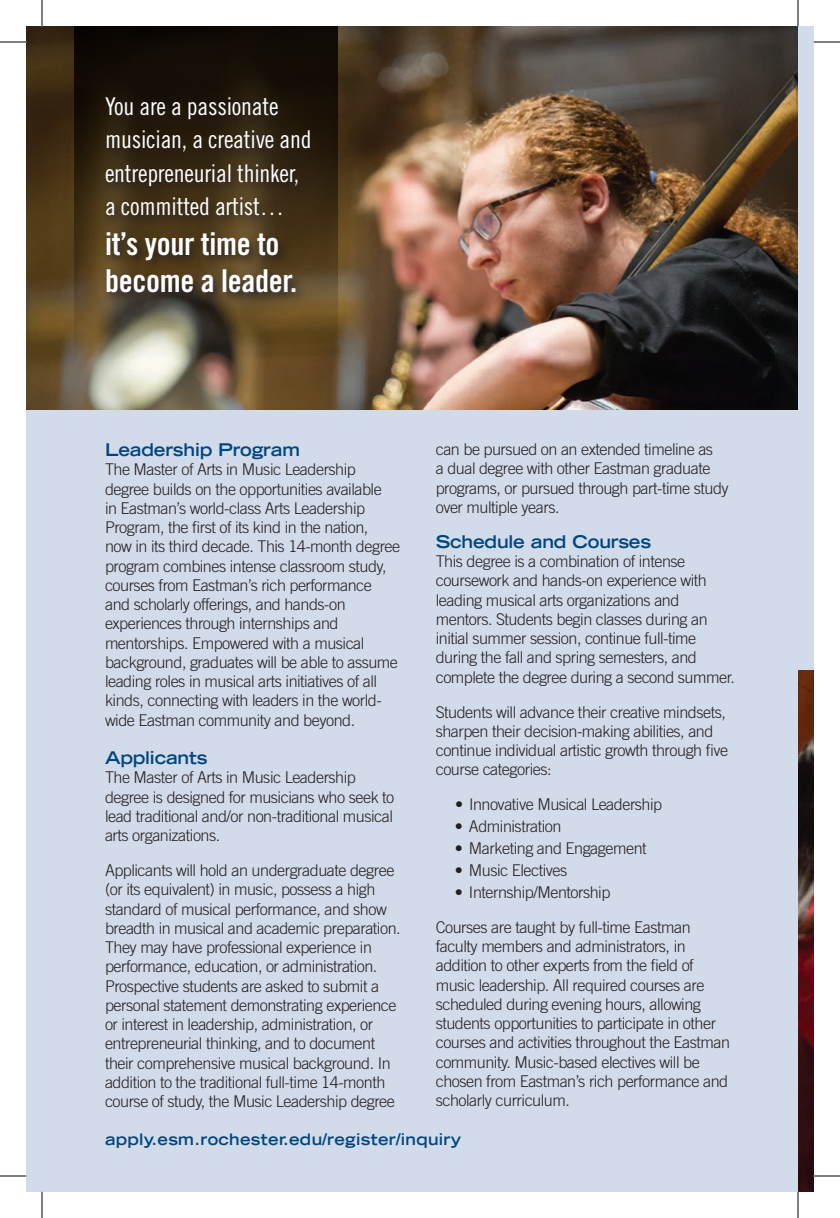
<style>
.page{position:relative;width:840px;height:1218px;background:#fff}
.page>*{position:absolute;margin:0;border:0;box-sizing:border-box;transform-origin:0 0}
.description{font:31.5px/36.8px "Trade Gothic LT Std Bd Cn 20";letter-spacing:-.01em;color:#fff}
.description-2{font:24.5px/33.2px "Trade Gothic LT Std Cn 18";letter-spacing:-.01em;color:#fff}
.subhead{font:700 expanded 17.5px "Trade Gothic LT Std";letter-spacing:-.01em;color:#00467e}
.First_copy{font:700 expanded 17.5px "Trade Gothic LT Std";letter-spacing:-.01em;color:#00467e}
.subhead-2{font:300 16.1px/19.2px "Trade Gothic LT Std";letter-spacing:-.03em;color:#231f20}
.First_copy-2{font:300 16.1px/19.2px "Trade Gothic LT Std";letter-spacing:-.03em;color:#231f20}
.subhead-3{font:700 expanded 15.75px "Trade Gothic LT Std";letter-spacing:.02em;color:#00467e}
</style>
<div class="page">
<div style="left:26px;top:26px;width:788px;height:1166px;background:#d2dbea"></div>
<img style="left:26px;top:26px;width:772px;height:384px">
<img style="left:798px;top:671px;width:16px;height:521px">
<svg style="left:75px;top:26px;width:263px;height:332px"></svg>
<svg style="left:102px;top:94px;width:221px;height:211px"></svg>
<svg style="left:0;top:42px;width:26px;height:1px"></svg>
<svg style="left:814px;top:42px;width:26px;height:1px"></svg>
<svg style="left:0;top:1176px;width:26px;height:1px"></svg>
<svg style="left:814px;top:1176px;width:26px;height:1px"></svg>
<svg style="left:42px;top:0;width:1px;height:26px"></svg>
<svg style="left:42px;top:1192px;width:1px;height:26px"></svg>
<svg style="left:798px;top:0;width:1px;height:26px"></svg>
<svg style="left:798px;top:1192px;width:1px;height:26px"></svg>
<p class="description-2" style="left:105px;top:90px;width:208px">You are a passionate musician, a creative and entrepreneurial thinker, a committed artist…</p>
<p class="description" style="left:105px;top:225px;width:194px">it’s your time to become a leader.</p>
<p class="subhead" style="left:105px;top:438px;width:196px">Leadership Program</p>
<p class="First_copy-2" style="left:105px;top:460px;width:297px">The Master of Arts in Music Leadership degree builds on the opportunities available<br>in Eastman’s world-class Arts Leadership Program, the first of its kind in the nation,<br>now in its third decade. This 14-month degree program combines intense classroom study, courses from Eastman’s rich performance and scholarly offerings, and hands-on experiences through internships and mentorships. Empowered with a musical background, graduates will be able to assume leading roles in musical arts initiatives of all kinds, connecting with leaders in the world&shy;wide Eastman community and beyond.</p>
<p class="First_copy" style="left:105px;top:746px;width:104px">Applicants</p>
<p class="First_copy-2" style="left:105px;top:768px;width:291px">The Master of Arts in Music Leadership degree is designed for musicians who seek to lead traditional and/or non-traditional musical arts organizations.</p>
<p class="subhead-2" style="left:105px;top:861px;width:297px">Applicants will hold an undergraduate degree (or its equivalent) in music, possess a high standard of musical performance, and show breadth in musical and academic preparation.<br>They may have professional experience in performance, education, or administration.<br>Prospective students are asked to submit a personal statement demonstrating experience or interest in leadership, administration, or entrepreneurial thinking, and to document their comprehensive musical background. In addition to the traditional full-time 14-month course of study, the Music Leadership degree</p>
<p class="subhead-2" style="left:436px;top:439px;width:295px">can be pursued on an extended timeline as<br>a dual degree with other Eastman graduate programs, or pursued through part-time study over multiple years.</p>
<p class="subhead" style="left:436px;top:530px;width:217px">Schedule and Courses</p>
<p class="subhead-2" style="left:436px;top:552px;width:301px">This degree is a combination of intense coursework and hands-on experience with leading musical arts organizations and mentors. Students begin classes during an initial summer session, continue full-time during the fall and spring semesters, and complete the degree during a second summer.</p>
<p class="subhead-2" style="left:436px;top:702px;width:294px">Students will advance their creative mindsets, sharpen their decision-making abilities, and continue individual artistic growth through five course categories:</p>
<p class="subhead-2" style="left:455px;top:795px;width:209px">• Innovative Musical Leadership</p>
<p class="subhead-2" style="left:455px;top:817px;width:108px">• Administration</p>
<p class="subhead-2" style="left:455px;top:839px;width:193px">• Marketing and Engagement</p>
<p class="subhead-2" style="left:455px;top:860px;width:114px">• Music Electives</p>
<p class="subhead-2" style="left:455px;top:882px;width:157px">• Internship/Mentorship</p>
<p class="subhead-2" style="left:436px;top:917px;width:296px">Courses are taught by full-time Eastman faculty members and administrators, in addition to other experts from the field of music leadership. All required courses are scheduled during evening hours, allowing students opportunities to participate in other courses and activities throughout the Eastman community. Music-based electives will be chosen from Eastman’s rich performance and scholarly curriculum.</p>
<p class="subhead-3" style="left:105px;top:1129px;width:358px">apply.esm.rochester.edu/register/inquiry</p>
</div>
